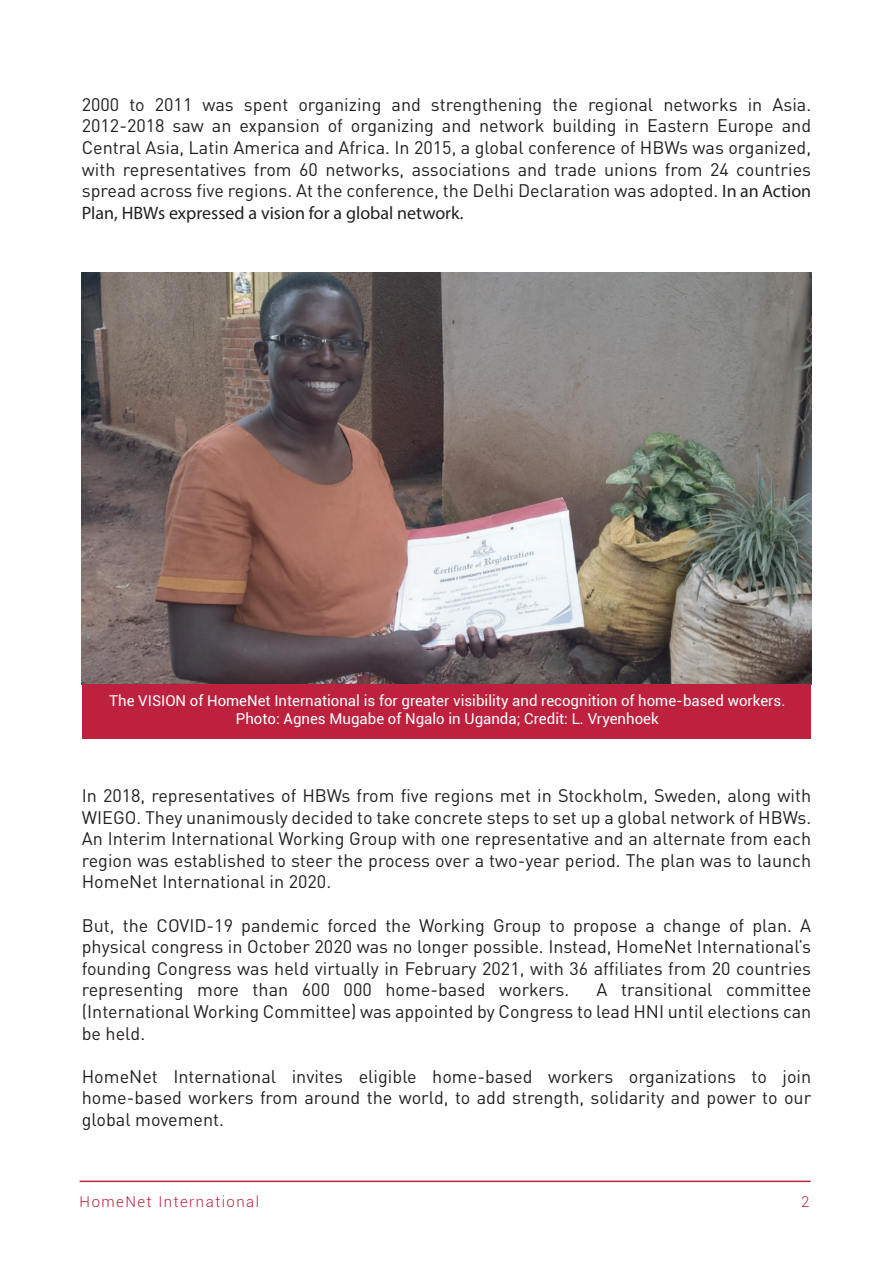
<style>
.page{position:relative;width:893px;height:1263px;background:#fff}
.page>*{position:absolute;margin:0;border:0;box-sizing:border-box;transform-origin:0 0}
.t1{font:18px/21.6px "DIN Pro";color:#231f20;text-align:justify}
.t2{font:18px "Myriad Pro";color:#231f20}
.t3{font:15px/18px "Roboto";color:#fff;text-align:center}
.t4{font:300 15px "Roboto";letter-spacing:.1em;color:#bd213d}
.s1{font-family:"Myriad Pro"}
</style>
<div class="page">
<hr style="left:80px;top:1180px;width:731px;height:2px;background:#bd213d">
<img style="left:82px;top:273px;width:729px;height:411px">
<div style="left:82px;top:684px;width:729px;height:54px;background:#bd213d"></div>
<p class="t1" style="left:82px;top:93px;width:731px">2000 to 2011 was spent organizing and strengthening the regional networks in Asia.<br>2012-2018 saw an expansion of organizing and network building in Eastern Europe and Central Asia, Latin America and Africa. In 2015, a global conference of HBWs was organized, with representatives from 60 networks, associations and trade unions from 24 countries spread across five regions. At the conference, the Delhi Declaration was adopted. <span class="s1">In an Action</span></p>
<p class="t2" style="left:82px;top:202px;width:383px">Plan, HBWs expressed a vision for a global network.</p>
<p class="t3" style="left:109px;top:691px;width:678px">The VISION of HomeNet International is for greater visibility and recognition of home-based workers.<br>Photo: Agnes Mugabe of Ngalo in Uganda; Credit: L. Vryenhoek</p>
<p class="t1" style="left:82px;top:784px;width:731px">In 2018, representatives of HBWs from five regions met in Stockholm, Sweden, along with WIEGO. They unanimously decided to take concrete steps to set up a global network of HBWs.<br>An Interim International Working Group with one representative and an alternate from each region was established to steer the process over a two-year period. The plan was to launch HomeNet International in 2020.</p>
<p class="t1" style="left:82px;top:913px;width:731px">But, the COVID-19 pandemic forced the Working Group to propose a change of plan. A physical congress in October 2020 was no longer possible. Instead, HomeNet International’s founding Congress was held virtually in February 2021, with 36 affiliates from 20 countries representing more than 600 000 home-based workers.</p>
<p class="t1" style="left:82px;top:978px;width:731px;text-indent:515px">A transitional committee (International Working Committee) was appointed by Congress to lead HNI until elections can be held.</p>
<p class="t1" style="left:82px;top:1065px;width:731px">HomeNet International invites eligible home-based workers organizations to join home-based workers from around the world, to add strength, solidarity and power to our global movement.</p>
<p class="t4" style="left:80px;top:1191px;width:181px">HomeNet International</p>
<p class="t4" style="left:801px;top:1191px;width:10px">2</p>
</div>
